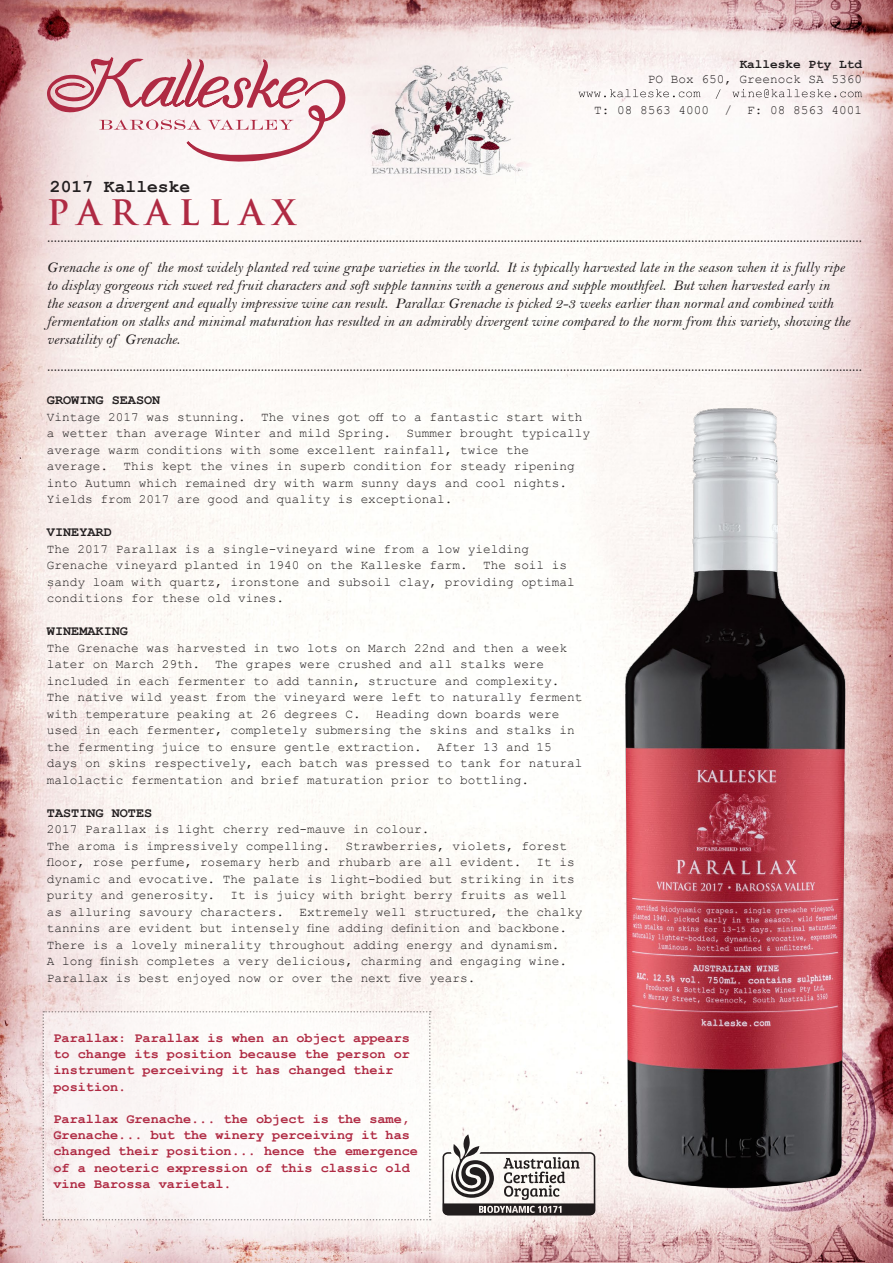
<style>
.page{position:relative;width:893px;height:1263px;background:#fff}
.page>*{position:absolute;margin:0;border:0;box-sizing:border-box;transform-origin:0 0}
.t1{font:700 34.2px "Trajan Pro";letter-spacing:.27em;color:#af2a43}
.t2{font:700 18px "Courier New";color:#231f20}
.t3{font:15px/18px "Bell MT Italic";color:#231f20}
.t4{font:700 13.5px/16.2px "Courier New";color:#af2a43}
.t5{font:700 13.5px "Courier New";color:#231f20}
.t6{font:12.75px/16.5px "Courier New";color:#231f20}
.t7{font:700 12.75px "Courier New";color:#231f20}
</style>
<div class="page">
<img style="left:0;top:0;width:893px;height:1263px">
<img style="left:596px;top:357px;width:278px;height:846px">
<svg style="left:43px;top:1011px;width:388px;height:209px"></svg>
<svg style="left:579px;top:89px;width:122px;height:8px"></svg>
<svg style="left:716px;top:89px;width:4px;height:10px"></svg>
<svg style="left:732px;top:89px;width:130px;height:9px"></svg>
<svg style="left:46px;top:55px;width:300px;height:106px"></svg>
<svg style="left:443px;top:1128px;width:152px;height:87px"></svg>
<p class="t2" style="left:50px;top:176px;width:142px">2017 Kalleske</p>
<p class="t1" style="left:47px;top:191px;width:251px">PARALLAX</p>
<p class="t7" style="left:740px;top:56px;width:124px">Kalleske Pty Ltd</p>
<p class="t6" style="left:648px;top:70px;width:216px">PO Box 650, Greenock SA 5360</p>
<p class="t6" style="left:594px;top:101px;width:269px">T: 08 8563 4000 / F: 08 8563 4001</p>
<p class="t3" style="left:47px;top:228px;width:816px">........................................................................................................................................................................................................................................................</p>
<p class="t3" style="left:47px;top:259px;width:805px">Grenache is one of the most widely planted red wine grape varieties in the world. It is typically harvested late in the season when it is fully ripe to display gorgeous rich sweet red fruit characters and soft supple tannins with a generous and supple mouthfeel. But when harvested early in<br>the season a divergent and equally impressive wine can result. Parallax Grenache is picked 2-3 weeks earlier than normal and combined with fermentation on stalks and minimal maturation has resulted in an admirably divergent wine compared to the norm from this variety, showing the versatility of Grenache.</p>
<p class="t3" style="left:47px;top:357px;width:816px">........................................................................................................................................................................................................................................................</p>
<p class="t5" style="left:47px;top:392px;width:115px">GROWING SEASON</p>
<p class="t6" style="left:47px;top:408px;width:545px">Vintage 2017 was stunning. The vines got off to a fantastic start with a wetter than average Winter and mild Spring. Summer brought typically average warm conditions with some excellent rainfall, twice the average. This kept the vines in superb condition for steady ripening into Autumn which remained dry with warm sunny days and cool nights.<br>Yields from 2017 are good and quality is exceptional.</p>
<p class="t5" style="left:47px;top:524px;width:66px">VINEYARD</p>
<p class="t6" style="left:47px;top:540px;width:529px">The 2017 Parallax is a single-vineyard wine from a low yielding Grenache vineyard planted in 1940 on the Kalleske farm. The soil is sandy loam with quartz, ironstone and subsoil clay, providing optimal conditions for these old vines.</p>
<p class="t5" style="left:47px;top:623px;width:82px">WINEMAKING</p>
<p class="t6" style="left:47px;top:639px;width:537px">The Grenache was harvested in two lots on March 22nd and then a week later on March 29th. The grapes were crushed and all stalks were included in each fermenter to add tannin, structure and complexity.<br>The native wild yeast from the vineyard were left to naturally ferment with temperature peaking at 26 degrees C. Heading down boards were used in each fermenter, completely submersing the skins and stalks in the fermenting juice to ensure gentle extraction. After 13 and 15 days on skins respectively, each batch was pressed to tank for natural malolactic fermentation and brief maturation prior to bottling.</p>
<p class="t5" style="left:47px;top:804px;width:107px">TASTING NOTES</p>
<p class="t6" style="left:47px;top:821px;width:384px">2017 Parallax is light cherry red-mauve in colour.</p>
<p class="t6" style="left:47px;top:837px;width:537px">The aroma is impressively compelling. Strawberries, violets, forest floor, rose perfume, rosemary herb and rhubarb are all evident. It is dynamic and evocative. The palate is light-bodied but striking in its purity and generosity. It is juicy with bright berry fruits as well as alluring savoury characters. Extremely well structured, the chalky tannins are evident but intensely fine adding definition and backbone.<br>There is a lovely minerality throughout adding energy and dynamism.<br>A long finish completes a very delicious, charming and engaging wine.<br>Parallax is best enjoyed now or over the next five years.</p>
<p class="t4" style="left:54px;top:1029px;width:358px">Parallax: Parallax is when an object appears to change its position because the person or instrument perceiving it has changed their position.</p>
<p class="t4" style="left:54px;top:1110px;width:366px">Parallax Grenache... the object is the same, Grenache... but the winery perceiving it has changed their position... hence the emergence of a neoteric expression of this classic old vine Barossa varietal.</p>
</div>
